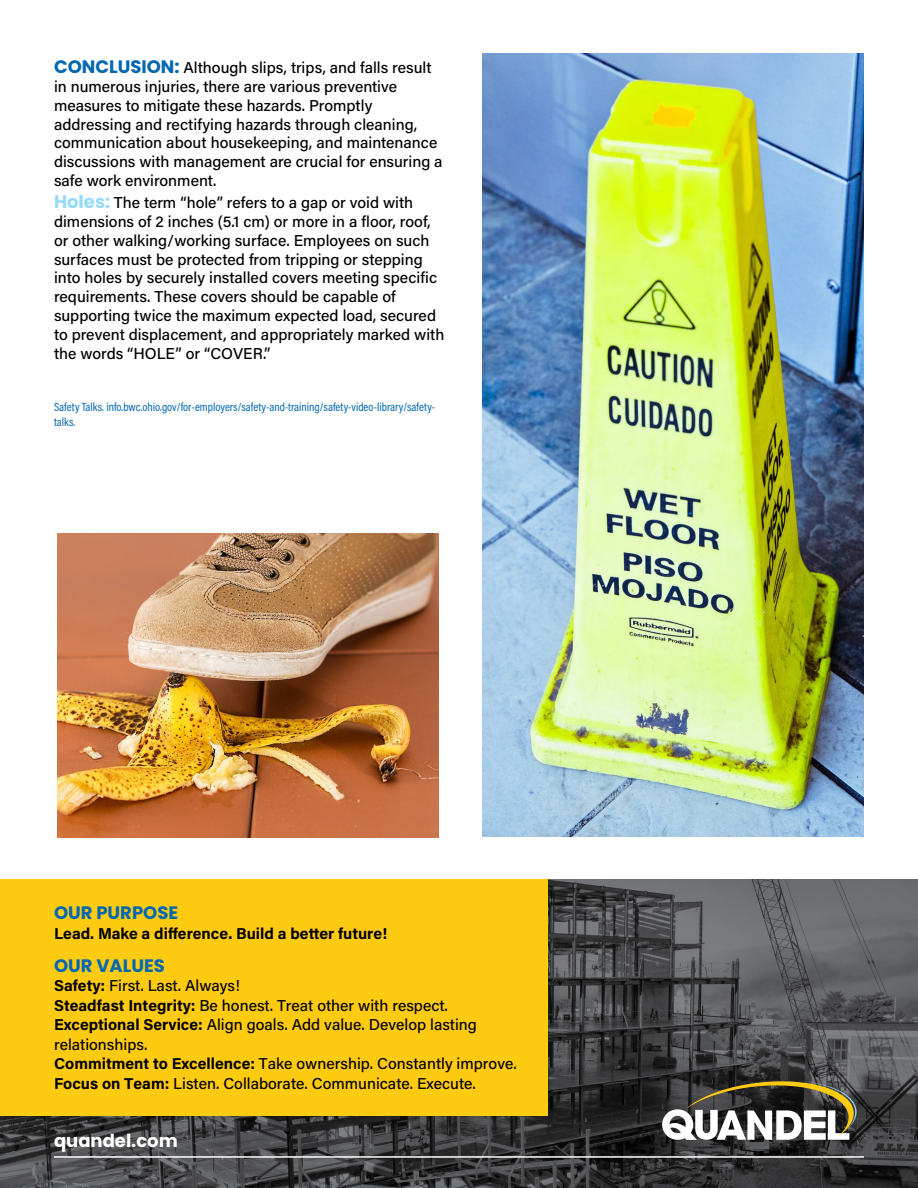
<style>
.page{position:relative;width:918px;height:1188px;background:#fff}
.page>*{position:absolute;margin:0;border:0;box-sizing:border-box;transform-origin:0 0}
.t1{font:700 18px "Poppins";color:#0067b0}
.t2{font:700 18px "Poppins";color:#fff}
.t3{font:500 15.75px/18.9px "Acumin Pro";color:#000}
.t4{font:700 15.75px "Acumin Pro";color:#000}
.t5{font:12px/14.4px "Acumin Pro Cond";color:#0067b0}
.s1{font-family:"Poppins";font-weight:700;font-size:18px;color:#0067b0}
.s2{font-family:"Poppins";font-weight:700;font-size:18px;color:#97daf8}
.s3{font-weight:700}
</style>
<div class="page">
<img style="left:0;top:879px;width:918px;height:309px">
<svg style="left:662px;top:1077px;width:195px;height:63px"></svg>
<hr style="left:54px;top:1156px;width:810px;height:2px;background:#fff">
<div style="left:0;top:879px;width:547px;height:237px;background:#ffcb11"></div>
<img style="left:482px;top:53px;width:382px;height:784px">
<img style="left:57px;top:534px;width:382px;height:303px">
<p class="t3" style="left:54px;top:57px;width:390px"><span class="s1">CONCLUSION:</span> Although slips, trips, and falls result in numerous injuries, there are various preventive measures to mitigate these hazards. Promptly addressing and rectifying hazards through cleaning, communication about housekeeping, and maintenance discussions with management are crucial for ensuring a safe work environment.</p>
<p class="t3" style="left:54px;top:192px;width:392px"><span class="s2">Holes:</span> The term “hole” refers to a gap or void with dimensions of 2 inches (5.1 cm) or more in a floor, roof, or other walking/working surface. Employees on such surfaces must be protected from tripping or stepping into holes by securely installed covers meeting specific requirements. These covers should be capable of supporting twice the maximum expected load, secured to prevent displacement, and appropriately marked with the words “HOLE” or “COVER.”</p>
<p class="t5" style="left:54px;top:400px;width:383px">Safety Talks. info.bwc.ohio.gov/for-employers/safety-and-training/safety-video-library/safety&shy;talks.</p>
<p class="t1" style="left:54px;top:902px;width:126px">OUR PURPOSE</p>
<p class="t4" style="left:54px;top:922px;width:335px">Lead. Make a difference. Build a better future!</p>
<p class="t1" style="left:54px;top:955px;width:112px">OUR VALUES</p>
<p class="t3" style="left:54px;top:975px;width:464px;line-height:19.5px"><span class="s3">Safety:</span> First. Last. Always!<br><span class="s3">Steadfast Integrity:</span> Be honest. Treat other with respect.<br><span class="s3">Exceptional Service:</span> Align goals. Add value. Develop lasting relationships.<br><span class="s3">Commitment to Excellence:</span> Take ownership. Constantly improve.<br><span class="s3">Focus on Team:</span> Listen. Collaborate. Communicate. Execute.</p>
<p class="t2" style="left:54px;top:1131px;width:125px">quandel.com</p>
</div>
